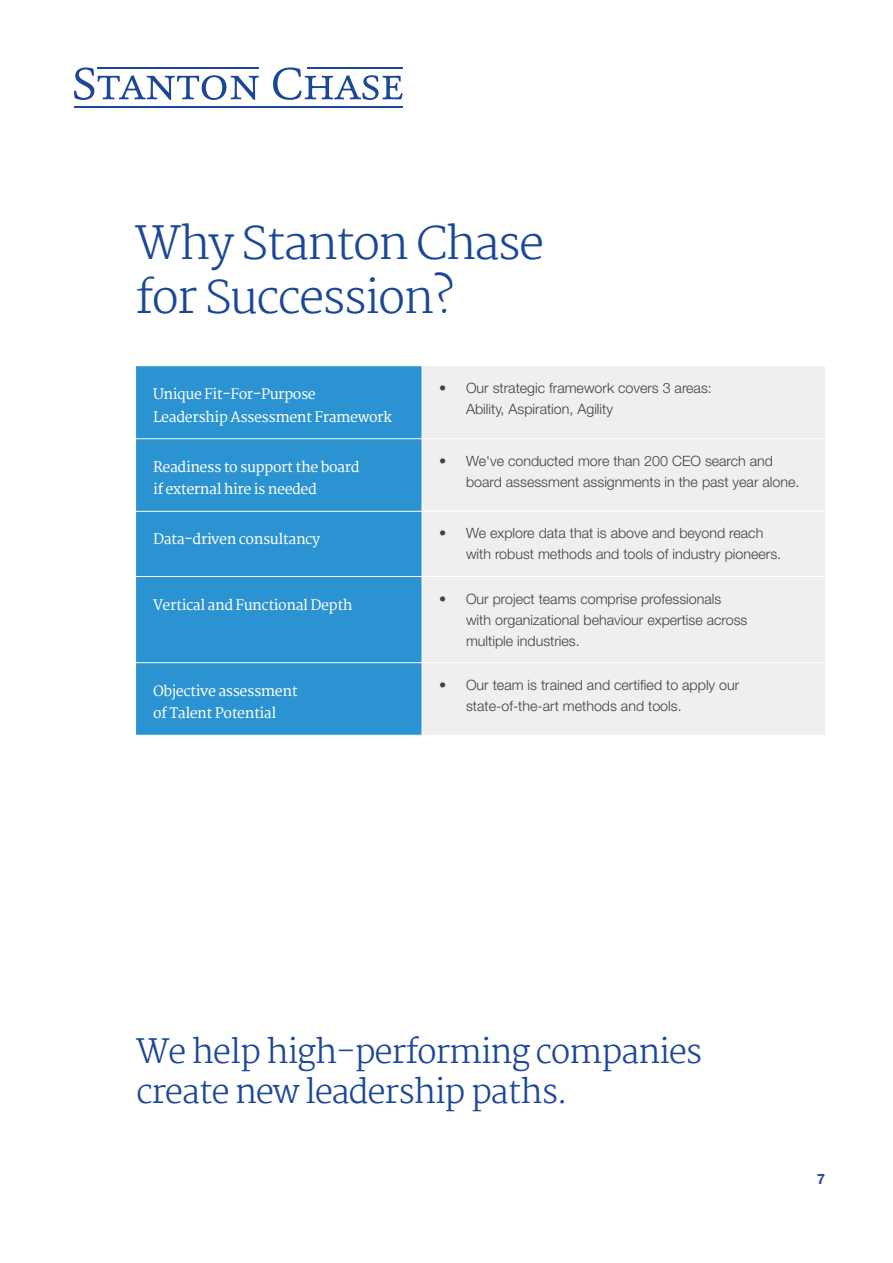
<style>
.page{position:relative;width:893px;height:1263px;background:#fff}
.page>*{position:absolute;margin:0;border:0;box-sizing:border-box;transform-origin:0 0}
.t1{font:200 45px/54px "Martel";letter-spacing:-.04em;color:#1a4797}
.t2{font:300 33px/39.6px "Martel";letter-spacing:-.04em;color:#1a4797}
.t3{font:300 14.25px/21px "Helvetica Neue LT Pro";color:#414042}
.t4{font:600 14.25px/22.5px "Martel";letter-spacing:-.03em;color:#fff}
.t5{font:700 14.25px "Helvetica Neue LT Pro";color:#1a4797}
</style>
<div class="page">
<svg style="left:74px;top:67px;width:185px;height:33px"></svg>
<svg style="left:273px;top:67px;width:130px;height:33px"></svg>
<hr style="left:74px;top:106px;width:329px;height:2px;background:#1a4797">
<hr style="left:98px;top:67px;width:161px;height:2px;background:#1a4797">
<hr style="left:307px;top:67px;width:95px;height:2px;background:#1a4797">
<svg style="left:136px;top:366px;width:286px;height:369px;background:#2c93d1"></svg>
<div style="left:423px;top:366px;width:402px;height:369px;background:#efeff0"></div>
<hr style="left:136px;top:438px;width:286px;height:1px;background:#fff">
<hr style="left:422px;top:438px;width:403px;height:1px;background:#fff">
<hr style="left:136px;top:511px;width:286px;height:1px;background:#fff">
<hr style="left:422px;top:511px;width:403px;height:1px;background:#fff">
<hr style="left:136px;top:576px;width:286px;height:1px;background:#fff">
<hr style="left:422px;top:576px;width:403px;height:1px;background:#fff">
<hr style="left:136px;top:662px;width:286px;height:1px;background:#fff">
<hr style="left:422px;top:662px;width:403px;height:1px;background:#fff">
<h1 class="t1" style="left:135px;top:216px;width:411px">Why Stanton Chase for Succession?</h1>
<p class="t4" style="left:153px;top:383px;width:241px">Unique Fit-For-Purpose<br>Leadership Assessment Framework</p>
<p class="t3" style="left:466px;top:377px;width:247px;text-indent:-27px">• Our strategic framework covers 3 areas:<br>Ability, Aspiration, Agility</p>
<p class="t4" style="left:153px;top:456px;width:208px">Readiness to support the board if external hire is needed</p>
<p class="t3" style="left:466px;top:450px;width:335px;text-indent:-27px">• We've conducted more than 200 CEO search and board assessment assignments in the past year alone.</p>
<p class="t4" style="left:153px;top:528px;width:169px">Data-driven consultancy</p>
<p class="t3" style="left:466px;top:523px;width:317px;text-indent:-27px">• We explore data that is above and beyond reach with robust methods and tools of industry pioneers.</p>
<p class="t4" style="left:153px;top:593px;width:201px">Vertical and Functional Depth</p>
<p class="t3" style="left:466px;top:588px;width:283px;text-indent:-27px">• Our project teams comprise professionals with organizational behaviour expertise across multiple industries.</p>
<p class="t4" style="left:153px;top:680px;width:146px">Objective assessment of Talent Potential</p>
<p class="t3" style="left:466px;top:674px;width:275px;text-indent:-27px">• Our team is trained and certified to apply our state-of-the-art methods and tools.</p>
<h2 class="t2" style="left:136px;top:1032px;width:568px">We help high-performing companies create new leadership paths.</h2>
<p class="t5" style="left:817px;top:1170px;width:9px">7</p>
</div>
